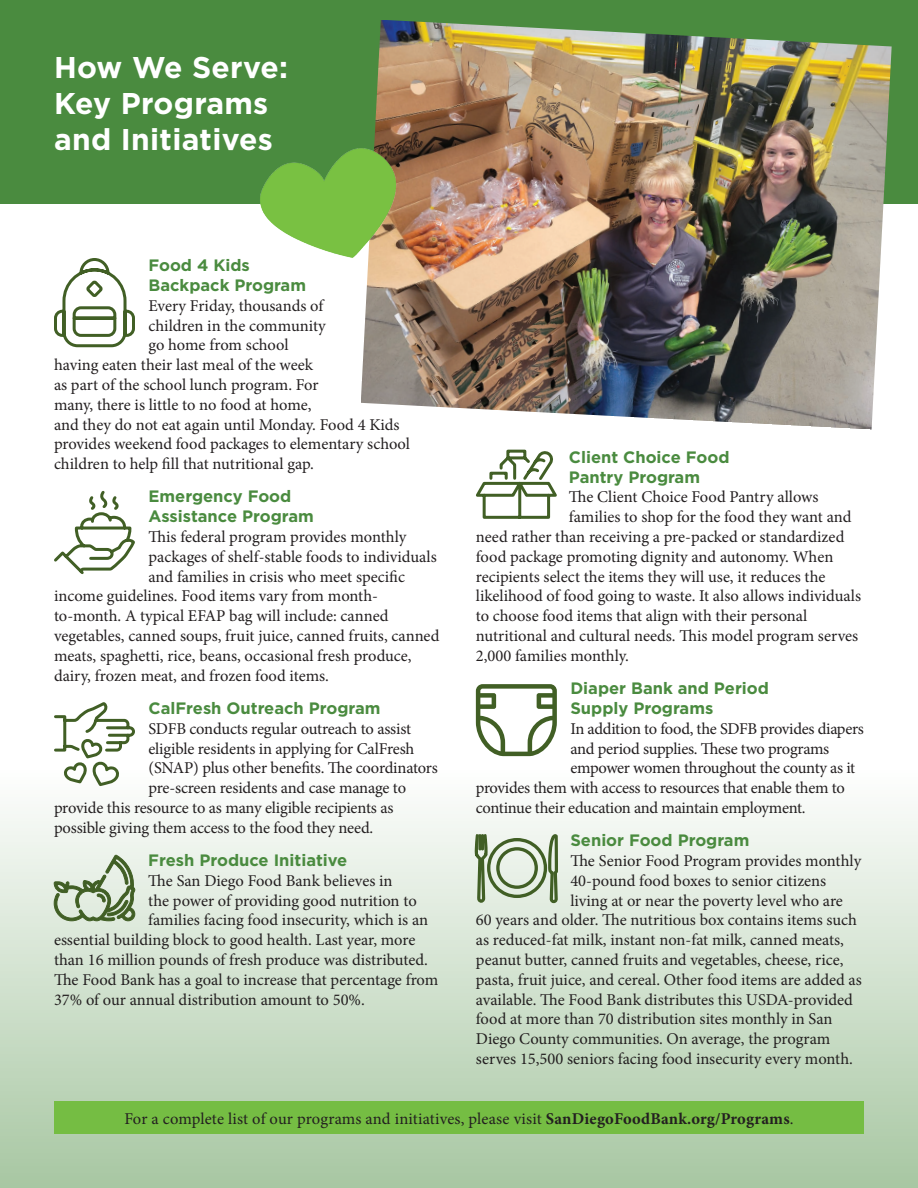
<style>
.page{position:relative;width:918px;height:1188px;background:#fff}
.page>*{position:absolute;margin:0;border:0;box-sizing:border-box;transform-origin:0 0}
.t1{font:700 30px/36px "Gotham";letter-spacing:.01em;color:#fff}
.t2{font:16.5px "Minion Pro";letter-spacing:-.005em;color:#231f20}
.t3{font:700 16.5px/19.8px "Gotham";color:#4a8b3f}
.s1{font-weight:700}
</style>
<div class="page">
<div style="left:0;top:768px;width:918px;height:420px;background:linear-gradient(to bottom,#fefefe,#a8c7a2)"></div>
<div style="left:0;top:0;width:918px;height:204px;background:#4a8b3f"></div>
<svg style="left:54px;top:258px;width:81px;height:90px"></svg>
<svg style="left:54px;top:490px;width:81px;height:85px"></svg>
<svg style="left:52px;top:702px;width:84px;height:86px"></svg>
<svg style="left:476px;top:449px;width:81px;height:70px"></svg>
<svg style="left:54px;top:855px;width:82px;height:66px;background:#b2c2a9"></svg>
<div style="left:54px;top:1102px;width:810px;height:32px;background:#75bd43"></div>
<img style="left:361px;top:20px;width:531px;height:410px">
<svg style="left:474px;top:684px;width:85px;height:359px"></svg>
<img style="left:260px;top:126px;width:145px;height:153px">
<h1 class="t1" style="left:54px;top:49px;width:236px">How We Serve:<br>Key Programs and Initiatives</h1>
<p class="t3" style="left:148px;top:255px;width:159px">Food 4 Kids<br>Backpack Program</p>
<p class="t2" style="left:148px;top:294px;width:176px">Every Friday, thousands of</p>
<p class="t2" style="left:148px;top:314px;width:179px">children in the community</p>
<p class="t2" style="left:148px;top:334px;width:142px">go home from school</p>
<p class="t2" style="left:54px;top:354px;width:260px">having eaten their last meal of the week</p>
<p class="t2" style="left:54px;top:374px;width:266px">as part of the school lunch program. For</p>
<p class="t2" style="left:54px;top:393px;width:259px">many, there is little to no food at home,</p>
<p class="t2" style="left:54px;top:413px;width:347px">and they do not eat again until Monday. Food 4 Kids</p>
<p class="t2" style="left:54px;top:433px;width:358px">provides weekend food packages to elementary school</p>
<p class="t2" style="left:54px;top:453px;width:262px">children to help fill that nutritional gap.</p>
<p class="t3" style="left:148px;top:487px;width:167px">Emergency Food<br>Assistance Program</p>
<p class="t2" style="left:148px;top:526px;width:259px">This federal program provides monthly</p>
<p class="t2" style="left:148px;top:546px;width:290px">packages of shelf-stable foods to individuals</p>
<p class="t2" style="left:148px;top:565px;width:258px">and families in crisis who meet specific</p>
<p class="t2" style="left:54px;top:585px;width:326px">income guidelines. Food items vary from month-</p>
<p class="t2" style="left:54px;top:605px;width:336px">to-month. A typical EFAP bag will include: canned</p>
<p class="t2" style="left:54px;top:625px;width:387px">vegetables, canned soups, fruit juice, canned fruits, canned</p>
<p class="t2" style="left:54px;top:645px;width:359px">meats, spaghetti, rice, beans, occasional fresh produce,</p>
<p class="t2" style="left:54px;top:664px;width:276px">dairy, frozen meat, and frozen food items.</p>
<p class="t3" style="left:148px;top:698px;width:234px">CalFresh Outreach Program</p>
<p class="t2" style="left:148px;top:717px;width:264px">SDFB conducts regular outreach to assist</p>
<p class="t2" style="left:148px;top:737px;width:267px">eligible residents in applying for CalFresh</p>
<p class="t2" style="left:148px;top:757px;width:291px">(SNAP) plus other benefits. The coordinators</p>
<p class="t2" style="left:148px;top:777px;width:259px">pre-screen residents and case manage to</p>
<p class="t2" style="left:54px;top:797px;width:341px">provide this resource to as many eligible recipients as</p>
<p class="t2" style="left:54px;top:816px;width:321px">possible giving them access to the food they need.</p>
<p class="t3" style="left:148px;top:850px;width:201px">Fresh Produce Initiative</p>
<p class="t2" style="left:148px;top:870px;width:246px">The San Diego Food Bank believes in</p>
<p class="t2" style="left:148px;top:889px;width:270px">the power of providing good nutrition to</p>
<p class="t2" style="left:148px;top:909px;width:281px">families facing food insecurity, which is an</p>
<p class="t2" style="left:54px;top:929px;width:363px">essential building block to good health. Last year, more</p>
<p class="t2" style="left:54px;top:949px;width:375px">than 16 million pounds of fresh produce was distributed.</p>
<p class="t2" style="left:54px;top:969px;width:386px">The Food Bank has a goal to increase that percentage from</p>
<p class="t2" style="left:54px;top:988px;width:312px">37% of our annual distribution amount to 50%.</p>
<p class="t3" style="left:569px;top:447px;width:162px">Client Choice Food<br>Pantry Program</p>
<p class="t2" style="left:569px;top:486px;width:251px">The Client Choice Food Pantry allows</p>
<p class="t2" style="left:569px;top:506px;width:284px">families to shop for the food they want and</p>
<p class="t2" style="left:476px;top:526px;width:370px">need rather than receiving a pre-packed or standardized</p>
<p class="t2" style="left:476px;top:546px;width:359px">food package promoting dignity and autonomy. When</p>
<p class="t2" style="left:476px;top:565px;width:351px">recipients select the items they will use, it reduces the</p>
<p class="t2" style="left:476px;top:585px;width:387px">likelihood of food going to waste. It also allows individuals</p>
<p class="t2" style="left:476px;top:605px;width:333px">to choose food items that align with their personal</p>
<p class="t2" style="left:476px;top:625px;width:384px">nutritional and cultural needs. This model program serves</p>
<p class="t2" style="left:476px;top:645px;width:155px">2,000 families monthly.</p>
<p class="t3" style="left:570px;top:678px;width:200px">Diaper Bank and Period<br>Supply Programs</p>
<p class="t2" style="left:570px;top:717px;width:295px">In addition to food, the SDFB provides diapers</p>
<p class="t2" style="left:570px;top:737px;width:260px">and period supplies. These two programs</p>
<p class="t2" style="left:570px;top:757px;width:286px">empower women throughout the county as it</p>
<p class="t2" style="left:476px;top:777px;width:370px">provides them with access to resources that enable them to</p>
<p class="t2" style="left:476px;top:797px;width:331px">continue their education and maintain employment.</p>
<p class="t3" style="left:570px;top:830px;width:181px">Senior Food Program</p>
<p class="t2" style="left:570px;top:850px;width:292px">The Senior Food Program provides monthly</p>
<p class="t2" style="left:570px;top:870px;width:257px">40-pound food boxes to senior citizens</p>
<p class="t2" style="left:570px;top:889px;width:274px">living at or near the poverty level who are</p>
<p class="t2" style="left:476px;top:909px;width:383px">60 years and older. The nutritious box contains items such</p>
<p class="t2" style="left:476px;top:929px;width:370px">as reduced-fat milk, instant non-fat milk, canned meats,</p>
<p class="t2" style="left:476px;top:949px;width:369px">peanut butter, canned fruits and vegetables, cheese, rice,</p>
<p class="t2" style="left:476px;top:969px;width:388px">pasta, fruit juice, and cereal. Other food items are added as</p>
<p class="t2" style="left:476px;top:988px;width:379px">available. The Food Bank distributes this USDA-provided</p>
<p class="t2" style="left:476px;top:1008px;width:358px">food at more than 70 distribution sites monthly in San</p>
<p class="t2" style="left:476px;top:1028px;width:356px">Diego County communities. On average, the program</p>
<p class="t2" style="left:476px;top:1048px;width:379px">serves 15,500 seniors facing food insecurity every month.</p>
<p class="t2" style="left:124px;top:1107px;width:671px">For a complete list of our programs and initiatives, please visit <span class="s1">SanDiegoFoodBank.org/Programs</span>.</p>
</div>
